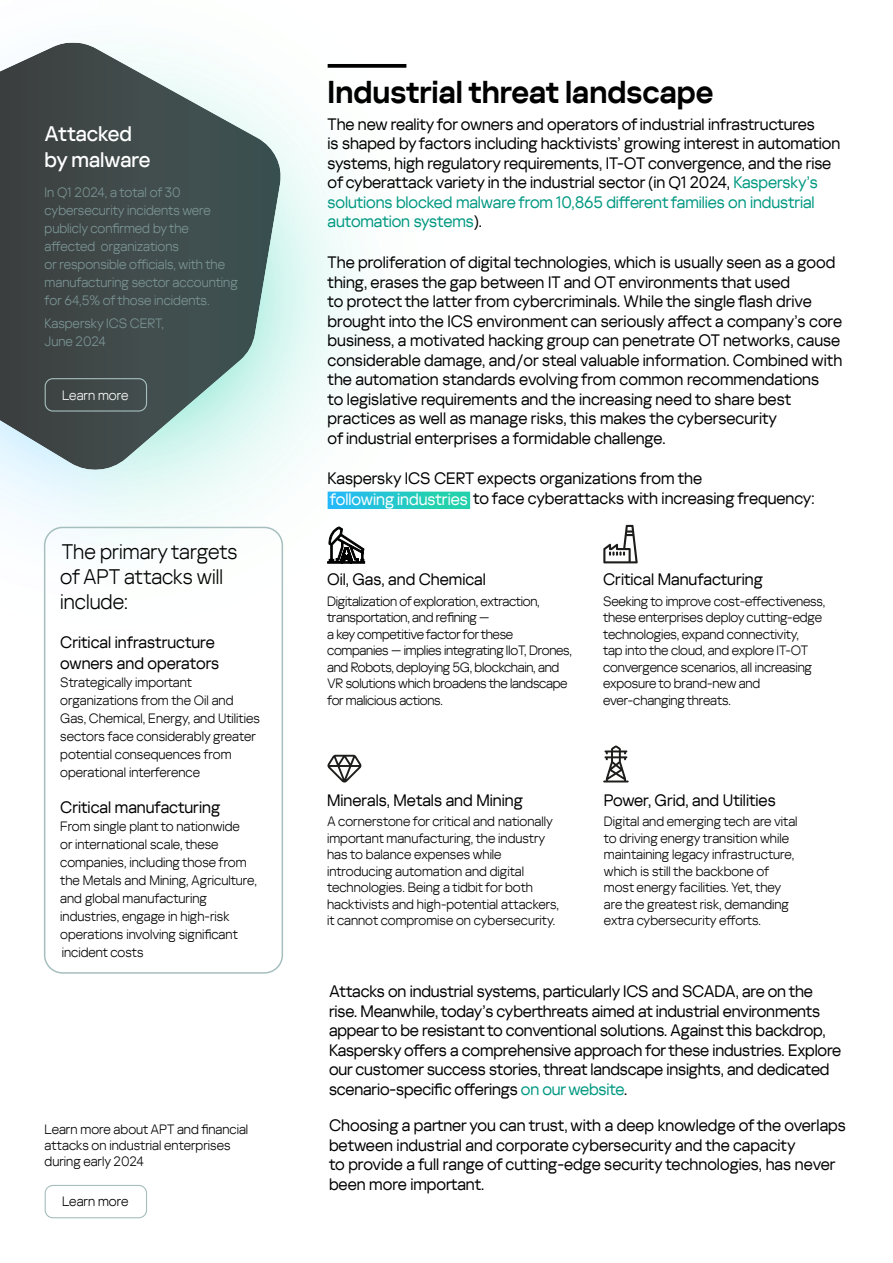
<style>
.page{position:relative;width:893px;height:1263px;background:#fff}
.page>*{position:absolute;margin:0;border:0;box-sizing:border-box;transform-origin:0 0}
.t1{font:600 31.5px "Kaspersky Sans Display";color:#000}
.t2{font:300 21px/25.2px "Kaspersky Sans Display";color:#000}
.t3{font:500 21px/25.2px "Kaspersky Sans Display";color:#fff}
.t4{font:16.5px/19.5px "Kaspersky Sans Display";color:#000}
.t5{font:300 13.5px/16.5px "Kaspersky Sans Display";color:#000}
.t6{font:300 13.5px/16.5px "Kaspersky Sans Display";letter-spacing:-.02em;color:#000}
.t7{font:300 13.5px/18px "Kaspersky Sans Display";color:#7c9696}
.t8{font:300 13.5px "Kaspersky Sans Display";color:#fff}
.s1{color:#009881}
.s2{color:#fff}
</style>
<div class="page">
<img style="left:0;top:43px;width:281px;height:427px">
<img style="left:328px;top:492px;width:142px;height:17px">
<div style="left:45px;top:1185px;width:102px;height:33px;border:1px solid #a6bebe;border-radius:8px"></div>
<div style="left:45px;top:378px;width:102px;height:34px;border:1px solid #a6bebe;border-radius:8px"></div>
<div style="left:44px;top:527px;width:239px;height:447px;border:2px solid #a6bebe;border-radius:18px"></div>
<svg style="left:327px;top:526px;width:38px;height:38px"></svg>
<svg style="left:603px;top:745px;width:26px;height:37px"></svg>
<svg style="left:603px;top:525px;width:35px;height:38px"></svg>
<svg style="left:327px;top:755px;width:35px;height:27px"></svg>
<svg style="left:328px;top:64px;width:78px;height:4px"></svg>
<p class="t3" style="left:45px;top:124px;width:107px">Attacked by malware</p>
<p class="t7" style="left:45px;top:183px;width:195px">In Q1 2024, a total of 30 cybersecurity incidents were publicly confirmed by the affected organizations<br>or responsible officials, with the manufacturing sector accounting for 64,5% of those incidents.</p>
<p class="t7" style="left:45px;top:313px;width:121px">Kaspersky ICS CERT,<br>June 2024</p>
<p class="t8" style="left:62px;top:390px;width:68px">Learn more</p>
<p class="t2" style="left:60px;top:538px;width:179px">The primary targets of APT attacks will include:</p>
<p class="t4" style="left:60px;top:634px;width:161px;line-height:21px">Critical infrastructure owners and operators</p>
<p class="t5" style="left:60px;top:673px;width:201px;line-height:18px">Strategically important organizations from the Oil and<br>Gas, Chemical, Energy, and Utilities sectors face considerably greater potential consequences from operational interference</p>
<p class="t4" style="left:60px;top:799px;width:161px">Critical manufacturing</p>
<p class="t5" style="left:60px;top:817px;width:198px;line-height:18px">From single plant to nationwide<br>or international scale, these companies, including those from the Metals and Mining, Agriculture, and global manufacturing industries, engage in high-risk operations involving significant incident costs</p>
<p class="t5" style="left:45px;top:1120px;width:205px">Learn more about APT and financial attacks on industrial enterprises during early 2024</p>
<p class="t5" style="left:62px;top:1195px;width:68px">Learn more</p>
<h1 class="t1" style="left:328px;top:81px;width:387px">Industrial threat landscape</h1>
<p class="t4" style="left:328px;top:116px;width:514px">The new reality for owners and operators of industrial infrastructures<br>is shaped by factors including hacktivists’ growing interest in automation systems, high regulatory requirements, IT-OT convergence, and the rise of cyberattack variety in the industrial sector (in Q1 2024, <span class="s1">Kaspersky’s solutions blocked malware from 10,865 different families on industrial automation systems</span>).</p>
<p class="t4" style="left:328px;top:254px;width:516px">The proliferation of digital technologies, which is usually seen as a good thing, erases the gap between IT and OT environments that used<br>to protect the latter from cybercriminals. While the single flash drive brought into the ICS environment can seriously affect a company’s core business, a motivated hacking group can penetrate OT networks, cause considerable damage, and/or steal valuable information. Combined with the automation standards evolving from common recommendations<br>to legislative requirements and the increasing need to share best practices as well as manage risks, this makes the cybersecurity<br>of industrial enterprises a formidable challenge.</p>
<p class="t4" style="left:328px;top:470px;width:488px">Kaspersky ICS CERT expects organizations from the<br><span class="s2">following industries</span> to face cyberattacks with increasing frequency:</p>
<p class="t4" style="left:327px;top:571px;width:160px">Oil, Gas, and Chemical</p>
<p class="t6" style="left:327px;top:594px;width:246px">Digitalization of exploration, extraction, transportation, and refining —<br>a keycompetitive factor for these companies — implies integrating IIoT, Drones, and Robots, deploying 5G, blockchain, and VR solutions which broadens the landscape for malicious actions.</p>
<p class="t4" style="left:603px;top:571px;width:161px">Critical Manufacturing</p>
<p class="t5" style="left:603px;top:592px;width:224px">Seeking to improve cost-effectiveness, these enterprises deploy cutting-edge technologies, expand connectivity,<br>tap into the cloud, and explore IT-OT convergence scenarios, all increasing exposure to brand-new and ever‑changing threats.</p>
<p class="t4" style="left:327px;top:792px;width:197px">Minerals, Metals and Mining</p>
<p class="t5" style="left:327px;top:813px;width:233px">А cornerstone for critical and nationally important manufacturing, the industry has to balance expenses while introducing automation and digital technologies. Being a tidbit for both hacktivists and high-potential attackers, it cannot compromise on cybersecurity.</p>
<p class="t4" style="left:604px;top:792px;width:173px">Power, Grid, and Utilities</p>
<p class="t5" style="left:604px;top:813px;width:195px">Digital and emerging tech are vital to driving energy transition while maintaining legacy infrastructure, which is still the backbone of most energy facilities. Yet, they are the greatest risk, demanding extra cybersecurity efforts.</p>
<p class="t4" style="left:329px;top:981px;width:514px">Attacks on industrial systems, particularly ICS and SCADA, are on the rise. Meanwhile, today’s cyberthreats aimed at industrial environments appear to be resistant to conventional solutions. Against this backdrop, Kaspersky offers a comprehensive approach for these industries. Explore our customer success stories, threat landscape insights, and dedicated scenario-specific offerings <span class="s1">on ourwebsite</span>.</p>
<p class="t4" style="left:329px;top:1115px;width:518px">Choosing a partner you can trust, with a deep knowledge of the overlaps between industrial and corporate cybersecurity and the capacity<br>to provide a full range of cutting-edge security technologies, has never been more important.</p>
</div>
